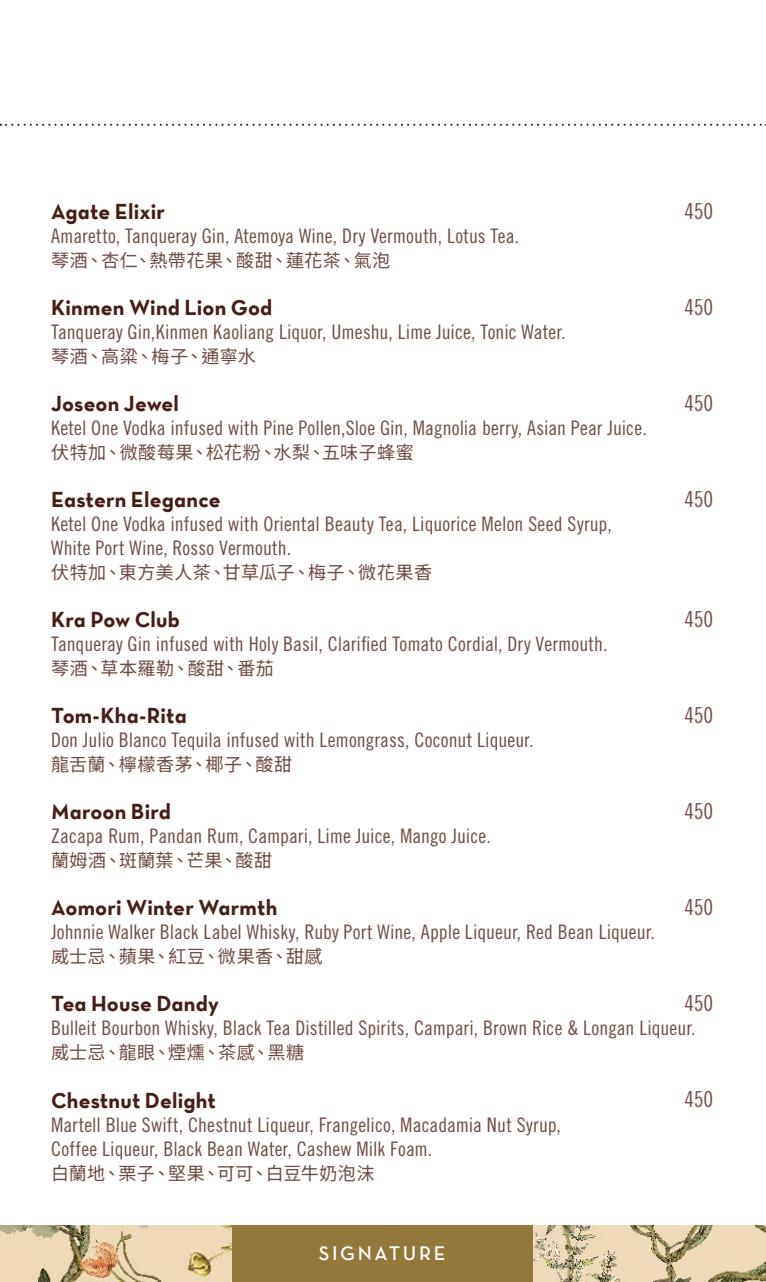
<style>
.page{position:relative;width:766px;height:1282px;background:#fff}
.page>*{position:absolute;margin:0;border:0;box-sizing:border-box;transform-origin:0 0}
.t1{font:22px "Neutra Text TF Bold Alt";letter-spacing:.01em;color:#471d17}
.t2{font:22px "Trade Gothic LT Std Cn 18";letter-spacing:-.01em;color:#6f4d44}
.t3{font:20px/24px "Trade Gothic LT Std Cn 18";letter-spacing:.005em;color:#6f4d44}
.t4{font:20px "Neutra Text Demi SC";letter-spacing:.135em;color:#fff}
.t5{font:18px "Noto Sans TC";letter-spacing:.03em;color:#6f4d44}
</style>
<div class="page">
<svg style="left:533px;top:1225px;width:232px;height:56px;fill:#eedbbb"></svg>
<img style="left:0;top:1225px;width:233px;height:56px">
<div style="left:233px;top:1225px;width:300px;height:56px;background:#937939"></div>
<svg style="left:0;top:124px;width:766px;height:2px"></svg>
<p class="t2" style="left:684px;top:198px;width:30px">450</p>
<p class="t1" style="left:51px;top:198px;width:116px">Agate Elixir</p>
<p class="t3" style="left:51px;top:224px;width:469px">Amaretto, Tanqueray Gin, Atemoya Wine, Dry Vermouth, Lotus Tea.</p>
<p class="t5" style="left:51px;top:250px;width:340px">琴酒、杏仁、熱帶花果、酸甜、蓮花茶、氣泡</p>
<p class="t1" style="left:51px;top:294px;width:223px">Kinmen Wind Lion God</p>
<p class="t3" style="left:51px;top:320px;width:516px">Tanqueray Gin,Kinmen Kaoliang Liquor, Umeshu, Lime Juice, Tonic Water.</p>
<p class="t5" style="left:51px;top:346px;width:206px">琴酒、高粱、梅子、通寧水</p>
<p class="t1" style="left:51px;top:390px;width:129px">Joseon Jewel</p>
<p class="t3" style="left:51px;top:416px;width:597px">Ketel One Vodka infused with Pine Pollen,Sloe Gin, Magnolia berry, Asian Pear Juice.</p>
<p class="t5" style="left:51px;top:442px;width:364px">伏特加、微酸莓果、松花粉、水梨、五味子蜂蜜</p>
<p class="t1" style="left:51px;top:486px;width:171px">Eastern Elegance</p>
<p class="t3" style="left:51px;top:512px;width:562px">Ketel One Vodka infused with Oriental Beauty Tea, Liquorice Melon Seed Syrup,<br>White Port Wine, Rosso Vermouth.</p>
<p class="t5" style="left:51px;top:562px;width:382px">伏特加、東方美人茶、甘草瓜子、梅子、微花果香</p>
<p class="t1" style="left:51px;top:606px;width:130px">Kra Pow Club</p>
<p class="t3" style="left:51px;top:632px;width:558px">Tanqueray Gin infused with Holy Basil, Clarified Tomato Cordial, Dry Vermouth.</p>
<p class="t5" style="left:51px;top:658px;width:224px">琴酒、草本羅勒、酸甜、番茄</p>
<p class="t1" style="left:51px;top:702px;width:137px">Tom-Kha-Rita</p>
<p class="t3" style="left:51px;top:728px;width:484px">Don Julio Blanco Tequila infused with Lemongrass, Coconut Liqueur.</p>
<p class="t5" style="left:51px;top:754px;width:243px">龍舌蘭、檸檬香茅、椰子、酸甜</p>
<p class="t1" style="left:51px;top:798px;width:121px">Maroon Bird</p>
<p class="t3" style="left:51px;top:824px;width:441px">Zacapa Rum, Pandan Rum, Campari, Lime Juice, Mango Juice.</p>
<p class="t5" style="left:51px;top:850px;width:222px">蘭姆酒、斑蘭葉、芒果、酸甜</p>
<p class="t1" style="left:51px;top:894px;width:228px">Aomori Winter Warmth</p>
<p class="t3" style="left:51px;top:920px;width:605px">Johnnie Walker Black Label Whisky, Ruby Port Wine, Apple Liqueur, Red Bean Liqueur.</p>
<p class="t5" style="left:51px;top:946px;width:273px">威士忌、蘋果、紅豆、微果香、甜感</p>
<p class="t1" style="left:51px;top:990px;width:169px">Tea House Dandy</p>
<p class="t3" style="left:51px;top:1016px;width:646px">Bulleit Bourbon Whisky, Black Tea Distilled Spirits, Campari, Brown Rice &amp; Longan Liqueur.</p>
<p class="t5" style="left:51px;top:1042px;width:254px">威士忌、龍眼、煙燻、茶感、黑糖</p>
<p class="t1" style="left:51px;top:1086px;width:166px">Chestnut Delight</p>
<p class="t3" style="left:51px;top:1112px;width:511px">Martell Blue Swift, Chestnut Liqueur, Frangelico, Macadamia Nut Syrup,<br>Coffee Liqueur, Black Bean Water, Cashew Milk Foam.</p>
<p class="t5" style="left:51px;top:1162px;width:325px">白蘭地、栗子、堅果、可可、白豆牛奶泡沫</p>
<p class="t2" style="left:684px;top:294px;width:30px">450</p>
<p class="t2" style="left:684px;top:390px;width:30px">450</p>
<p class="t2" style="left:684px;top:486px;width:30px">450</p>
<p class="t2" style="left:684px;top:606px;width:30px">450</p>
<p class="t2" style="left:684px;top:702px;width:30px">450</p>
<p class="t2" style="left:684px;top:798px;width:30px">450</p>
<p class="t2" style="left:684px;top:894px;width:30px">450</p>
<p class="t2" style="left:684px;top:990px;width:30px">450</p>
<p class="t2" style="left:684px;top:1086px;width:30px">450</p>
<p class="t4" style="left:318px;top:1240px;width:128px">SIGNATURE</p>
</div>
